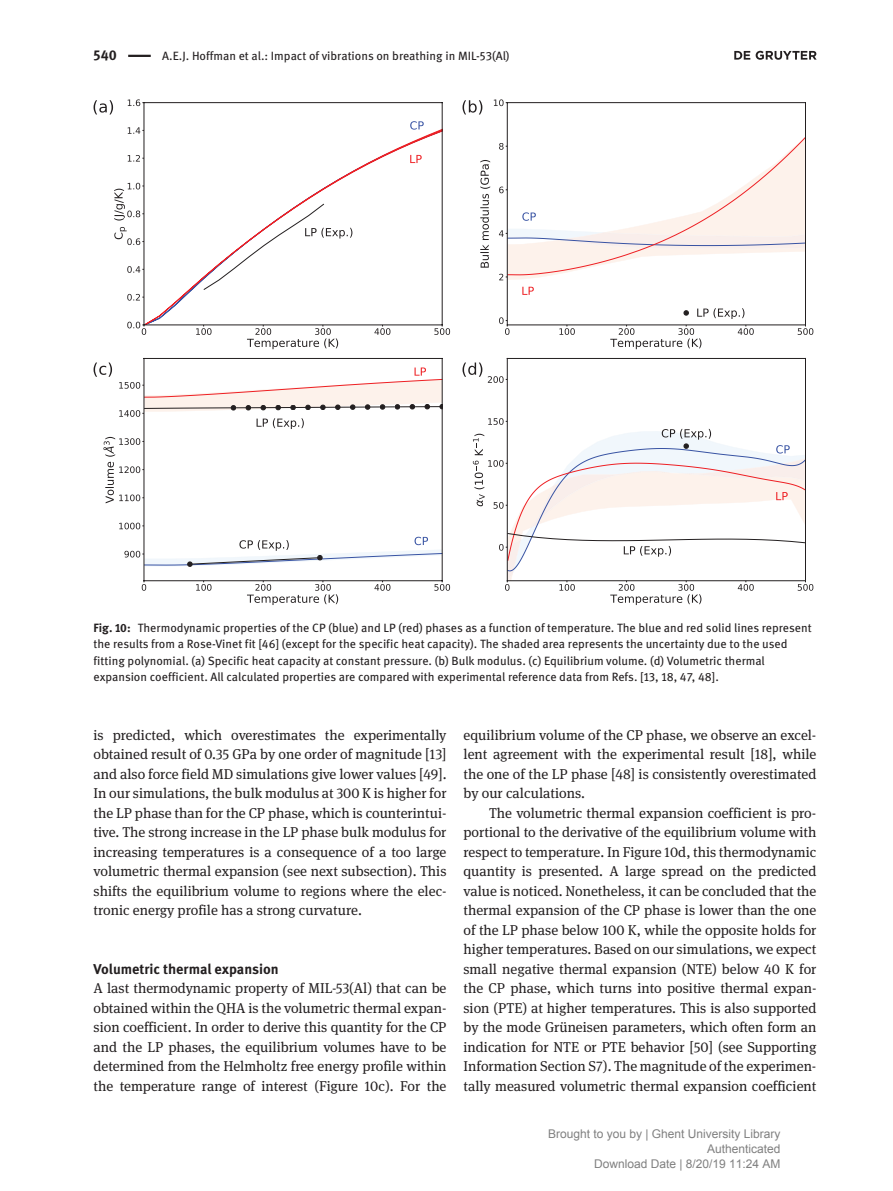
<style>
.page{position:relative;width:893px;height:1191px;background:#fff}
.page>*{position:absolute;margin:0;border:0;box-sizing:border-box;transform-origin:0 0}
.t1{font:14.25px/19.5px "DG Meta Serif Science";color:#231f20;text-align:justify}
.t2{font:700 14.25px "DG Meta Science";color:#231f20}
.t3{font:12px/16.5px "DG Meta Science";color:#231f20}
.t4{font:12px/15px "Arial";color:#808080;text-align:right}
.s1{font-weight:700}
</style>
<div class="page">
<hr style="left:128px;top:55px;width:23px;height:2px;background:#231f20">
<svg style="left:94px;top:100px;width:19px;height:14px"></svg>
<svg style="left:146px;top:129px;width:296px;height:196px"></svg>
<svg style="left:196px;top:326px;width:16px;height:9px"></svg>
<svg style="left:374px;top:326px;width:16px;height:9px"></svg>
<svg style="left:434px;top:325px;width:16px;height:10px"></svg>
<svg style="left:247px;top:326px;width:91px;height:23px"></svg>
<svg style="left:127px;top:322px;width:19px;height:13px"></svg>
<svg style="left:127px;top:294px;width:17px;height:7px"></svg>
<svg style="left:127px;top:266px;width:17px;height:7px"></svg>
<svg style="left:128px;top:155px;width:16px;height:7px"></svg>
<svg style="left:128px;top:127px;width:16px;height:7px"></svg>
<svg style="left:128px;top:99px;width:16px;height:7px"></svg>
<svg style="left:114px;top:227px;width:30px;height:18px"></svg>
<svg style="left:114px;top:183px;width:30px;height:37px"></svg>
<hr style="left:144px;top:102px;width:298px;height:1px;background:#231f20">
<hr style="left:144px;top:325px;width:298px;height:1px;background:#231f20">
<hr style="left:442px;top:103px;width:1px;height:222px;background:#231f20">
<hr style="left:144px;top:103px;width:1px;height:222px;background:#231f20">
<svg style="left:410px;top:121px;width:14px;height:9px"></svg>
<svg style="left:410px;top:155px;width:12px;height:8px"></svg>
<svg style="left:204px;top:204px;width:148px;height:86px"></svg>
<svg style="left:462px;top:100px;width:20px;height:14px"></svg>
<svg style="left:697px;top:308px;width:47px;height:11px"></svg>
<svg style="left:522px;top:287px;width:12px;height:8px"></svg>
<svg style="left:559px;top:326px;width:16px;height:9px"></svg>
<svg style="left:738px;top:326px;width:16px;height:9px"></svg>
<svg style="left:610px;top:326px;width:91px;height:23px"></svg>
<svg style="left:499px;top:317px;width:10px;height:18px"></svg>
<svg style="left:494px;top:99px;width:13px;height:7px"></svg>
<svg style="left:480px;top:160px;width:10px;height:108px"></svg>
<svg style="left:499px;top:137px;width:306px;height:143px"></svg>
<svg style="left:684px;top:310px;width:5px;height:6px"></svg>
<hr style="left:507px;top:102px;width:298px;height:1px;background:#231f20">
<hr style="left:507px;top:325px;width:298px;height:1px;background:#231f20">
<hr style="left:805px;top:103px;width:1px;height:222px;background:#231f20">
<hr style="left:507px;top:103px;width:1px;height:222px;background:#231f20">
<svg style="left:94px;top:362px;width:18px;height:15px"></svg>
<svg style="left:142px;top:581px;width:4px;height:10px"></svg>
<svg style="left:196px;top:581px;width:16px;height:10px"></svg>
<svg style="left:374px;top:581px;width:16px;height:10px"></svg>
<svg style="left:434px;top:581px;width:16px;height:10px"></svg>
<svg style="left:247px;top:581px;width:91px;height:24px"></svg>
<svg style="left:119px;top:522px;width:25px;height:7px"></svg>
<svg style="left:103px;top:437px;width:41px;height:66px"></svg>
<svg style="left:124px;top:537px;width:318px;height:29px"></svg>
<svg style="left:119px;top:367px;width:323px;height:62px"></svg>
<hr style="left:144px;top:358px;width:298px;height:1px;background:#231f20">
<hr style="left:144px;top:580px;width:298px;height:1px;background:#231f20">
<hr style="left:442px;top:358px;width:1px;height:223px;background:#231f20">
<hr style="left:144px;top:358px;width:1px;height:223px;background:#231f20">
<svg style="left:462px;top:362px;width:20px;height:15px"></svg>
<svg style="left:488px;top:376px;width:19px;height:7px"></svg>
<hr style="left:507px;top:358px;width:298px;height:1px;background:#231f20">
<hr style="left:805px;top:358px;width:1px;height:223px;background:#231f20">
<hr style="left:507px;top:358px;width:1px;height:223px;background:#231f20">
<svg style="left:798px;top:325px;width:15px;height:10px"></svg>
<svg style="left:473px;top:418px;width:340px;height:187px"></svg>
<svg style="left:734px;top:51px;width:83px;height:9px"></svg>
<p class="t2" style="left:94px;top:44px;width:25px">540</p>
<p class="t3" style="left:162px;top:47px;width:349px">A.E.J. Hoffman et al.: Impact of vibrations on breathing in MIL-53(Al)</p>
<p class="t3" style="left:94px;top:619px;width:720px"><span class="s1">Fig. 10:</span> Thermodynamic properties of the CP (blue) and LP (red) phases as a function of temperature. The blue and red solid lines represent the results from a Rose-Vinet fit [46] (except for the specific heat capacity). The shaded area represents the uncertainty due to the used fitting polynomial. (a) Specific heat capacity at constant pressure. (b) Bulk modulus. (c) Equilibrium volume. (d) Volumetric thermal expansion coefficient. All calculated properties are compared with experimental reference data from Refs. [13, 18, 47, 48].</p>
<p class="t1" style="left:94px;top:725px;width:354px">is predicted, which overestimates the experimentally obtained result of 0.35 GPa by one order of magnitude [13] and also force field MD simulations give lower values [49].<br>In our simulations, the bulk modulus at 300 K is higher for the LP phase than for the CP phase, which is counterintui&shy;tive. The strong increase in the LP phase bulk modulus for increasing temperatures is a consequence of a too large volumetric thermal expansion (see next subsection). This shifts the equilibrium volume to regions where the elec&shy;tronic energy profile has a strong curvature.</p>
<p class="t2" style="left:94px;top:957px;width:187px">Volumetric thermal expansion</p>
<p class="t1" style="left:94px;top:978px;width:354px">A last thermodynamic property of MIL-53(Al) that can be obtained within the QHA is the volumetric thermal expan&shy;sion coefficient. In order to derive this quantity for the CP and the LP phases, the equilibrium volumes have to be determined from the Helmholtz free energy profile within the temperature range of interest (Figure 10c). For the</p>
<p class="t1" style="left:463px;top:725px;width:354px">equilibrium volume of the CP phase, we observe an excel&shy;lent agreement with the experimental result [18], while the one of the LP phase [48] is consistently overestimated by our calculations.</p>
<p class="t1" style="left:463px;top:803px;width:354px;text-indent:26px">The volumetric thermal expansion coefficient is pro&shy;portional to the derivative of the equilibrium volume with respect to temperature. In Figure 10d, this thermodynamic quantity is presented. A large spread on the predicted value is noticed. Nonetheless, it can be concluded that the thermal expansion of the CP phase is lower than the one of the LP phase below 100 K, while the opposite holds for higher temperatures. Based on our simulations, we expect small negative thermal expansion (NTE) below 40 K for the CP phase, which turns into positive thermal expan&shy;sion (PTE) at higher temperatures. This is also supported by the mode Grüneisen parameters, which often form an indication for NTE or PTE behavior [50] (see Supporting Information Section S7). The magnitude of the experimen&shy;tally measured volumetric thermal expansion coefficient</p>
<p class="t4" style="left:548px;top:1127px;width:234px">Brought to you by | Ghent University Library<br>Authenticated<br>Download Date | 8/20/19 11:24 AM</p>
</div>
